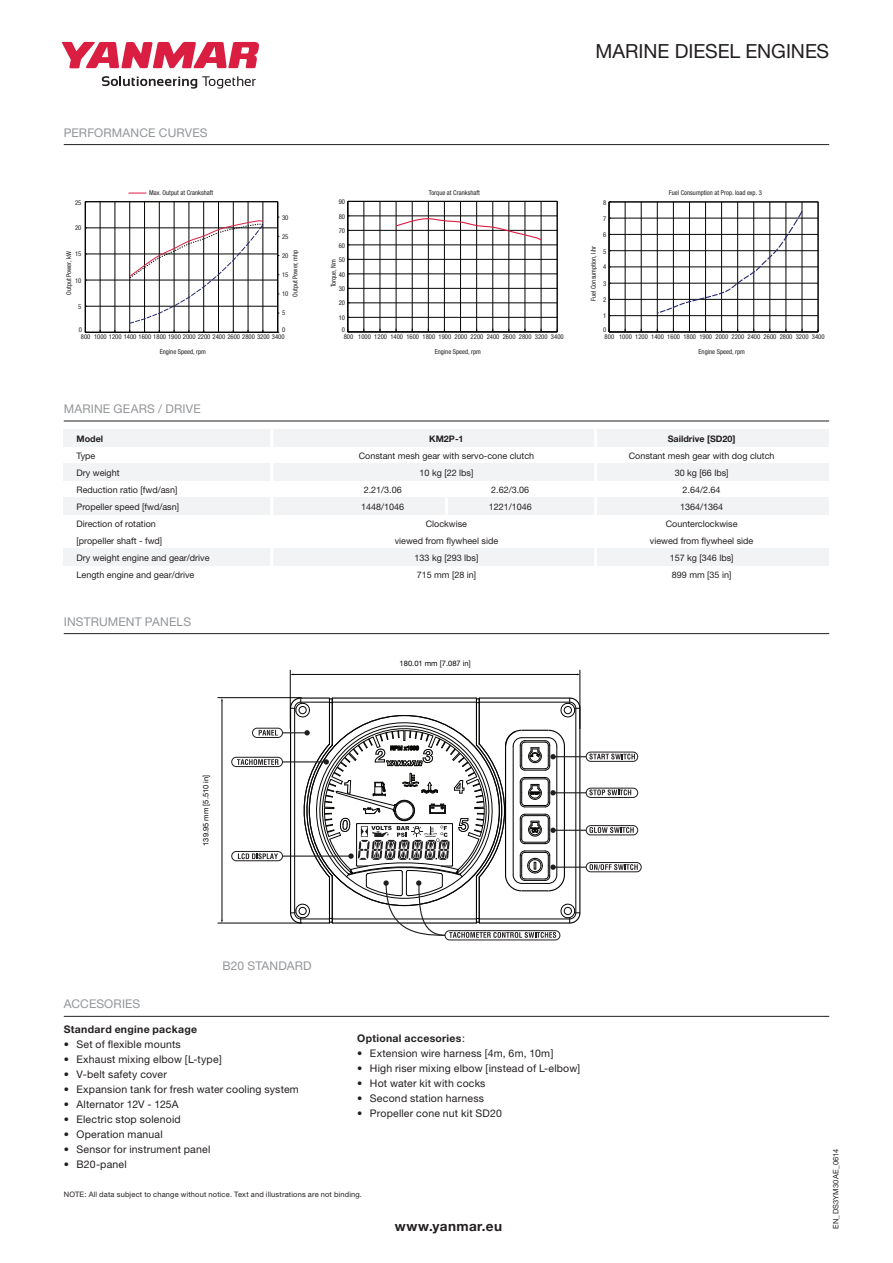
<style>
.page{position:relative;width:893px;height:1263px;background:#fff}
.page>*{position:absolute;margin:0;border:0;box-sizing:border-box;transform-origin:0 0}
.t1{font:19.5px "Helvetica Neue";letter-spacing:-.005em;color:#231f20}
.t2{font:700 13.5px "Helvetica Neue";letter-spacing:.03em;color:#231f20}
.t3{font:12px "Helvetica Neue";color:#939598}
.t4{font:10.5px "Helvetica Neue";letter-spacing:.02em;color:#231f20}
.t5{font:700 10.5px "Helvetica Neue";letter-spacing:.025em;color:#231f20}
.t6{font:9px/17px "Helvetica Neue";color:#231f20}
.t7{font:700 9px "Helvetica Neue";color:#231f20}
.t8{font:7.5px "Helvetica Neue";letter-spacing:.02em;color:#231f20}
.t9{font:7.5px "Helvetica Neue LT";color:#050504}
.t10{font:condensed 6.6px "Helvetica Neue";color:#231f20}
.s1{font-weight:400}
</style>
<div class="page">
<svg style="left:102px;top:76px;width:154px;height:13px"></svg>
<svg style="left:62px;top:42px;width:197px;height:26px"></svg>
<hr style="left:64px;top:144px;width:765px;height:1px;background:#231f20">
<hr style="left:64px;top:1016px;width:765px;height:1px;background:#231f20">
<div style="left:64px;top:549px;width:765px;height:17px;background:#f2f3f4"></div>
<div style="left:64px;top:429px;width:765px;height:17px;background:#f2f3f4"></div>
<div style="left:64px;top:463px;width:765px;height:17px;background:#f2f3f4"></div>
<div style="left:64px;top:497px;width:765px;height:17px;background:#f2f3f4"></div>
<hr style="left:64px;top:421px;width:765px;height:1px;background:#231f20">
<hr style="left:594px;top:429px;width:3px;height:154px;background:#fff">
<hr style="left:445px;top:497px;width:3px;height:17px;background:#fff">
<hr style="left:270px;top:429px;width:3px;height:154px;background:#fff">
<svg style="left:85px;top:201px;width:194px;height:132px"></svg>
<svg style="left:129px;top:193px;width:17px;height:1px"></svg>
<svg style="left:347px;top:201px;width:211px;height:132px"></svg>
<svg style="left:608px;top:201px;width:211px;height:132px"></svg>
<hr style="left:64px;top:633px;width:765px;height:1px;background:#231f20">
<div style="left:586px;top:752px;width:52px;height:9px;border:1px solid #211e1e;border-radius:5px"></div>
<div style="left:445px;top:930px;width:115px;height:10px;border:1px solid #211e1e;border-radius:5px"></div>
<div style="left:586px;top:788px;width:52px;height:10px;border:1px solid #211e1e;border-radius:5px"></div>
<div style="left:586px;top:825px;width:52px;height:10px;border:1px solid #211e1e;border-radius:5px"></div>
<div style="left:586px;top:862px;width:55px;height:10px;border:1px solid #211e1e;border-radius:5px"></div>
<div style="left:231px;top:851px;width:52px;height:10px;border:1px solid #211e1e;border-radius:5px"></div>
<div style="left:231px;top:757px;width:52px;height:10px;border:1px solid #211e1e;border-radius:5px"></div>
<svg style="left:589px;top:754px;width:46px;height:5px"></svg>
<svg style="left:589px;top:789px;width:42px;height:6px"></svg>
<svg style="left:589px;top:827px;width:45px;height:6px"></svg>
<svg style="left:589px;top:864px;width:49px;height:6px"></svg>
<hr style="left:553px;top:756px;width:33px;height:1px;background:#211e1e">
<hr style="left:553px;top:792px;width:33px;height:1px;background:#211e1e">
<hr style="left:553px;top:830px;width:33px;height:1px;background:#211e1e">
<hr style="left:553px;top:866px;width:33px;height:2px;background:#211e1e">
<svg style="left:237px;top:697px;width:344px;height:241px"></svg>
<hr style="left:290px;top:670px;width:1px;height:59px;background:#040503">
<hr style="left:580px;top:670px;width:1px;height:59px;background:#040503">
<hr style="left:293px;top:674px;width:285px;height:1px;background:#040503">
<hr style="left:217px;top:697px;width:85px;height:1px;background:#040503">
<hr style="left:217px;top:923px;width:85px;height:1px;background:#040503">
<hr style="left:222px;top:700px;width:1px;height:220px;background:#040503">
<h3 class="t3" style="left:64px;top:125px;width:18px">Performance</h3>
<h3 class="t3" style="left:159px;top:125px;width:18px">Curves</h3>
<h1 class="t1" style="left:596px;top:39px;width:235px">MARINE DIESEL ENGINES</h1>
<p class="t10" style="left:149px;top:189px;width:66px">Max. Output at Crankshaft</p>
<p class="t10" style="left:429px;top:189px;width:53px">Torque at Crankshaft</p>
<p class="t10" style="left:669px;top:189px;width:94px">Fuel Consumption at Prop. load exp. 3</p>
<p class="t10" style="left:75px;top:199px;width:8px">25</p>
<p class="t10" style="left:339px;top:198px;width:8px">90</p>
<p class="t10" style="left:603px;top:199px;width:5px">8</p>
<p class="t10" style="left:282px;top:214px;width:8px">30</p>
<p class="t10" style="left:339px;top:213px;width:8px">80</p>
<p class="t10" style="left:603px;top:215px;width:5px">7</p>
<p class="t10" style="left:75px;top:224px;width:8px">20</p>
<p class="t10" style="left:282px;top:233px;width:8px">25</p>
<p class="t10" style="left:339px;top:227px;width:8px">70</p>
<p class="t10" style="left:603px;top:231px;width:5px">6</p>
<p class="t10" style="left:339px;top:241px;width:8px">60</p>
<p class="t10" style="left:75px;top:250px;width:8px">15</p>
<p class="t10" style="left:65px;top:295px;width:45px;rotate:-90deg">Output Power, kW</p>
<p class="t10" style="left:75px;top:276px;width:8px">10</p>
<p class="t10" style="left:291px;top:297px;width:48px;rotate:-90deg">Output Power, mhp</p>
<p class="t10" style="left:330px;top:287px;width:30px;rotate:-90deg">Torque, Nm</p>
<p class="t10" style="left:282px;top:252px;width:8px">20</p>
<p class="t10" style="left:339px;top:256px;width:8px">50</p>
<p class="t10" style="left:339px;top:270px;width:8px">40</p>
<p class="t10" style="left:282px;top:271px;width:8px">15</p>
<p class="t10" style="left:339px;top:285px;width:8px">30</p>
<p class="t10" style="left:282px;top:289px;width:8px">10</p>
<p class="t10" style="left:78px;top:302px;width:5px">5</p>
<p class="t10" style="left:282px;top:309px;width:5px">5</p>
<p class="t10" style="left:339px;top:299px;width:8px">20</p>
<p class="t10" style="left:339px;top:314px;width:8px">10</p>
<p class="t10" style="left:590px;top:301px;width:57px;rotate:-90deg">Fuel Consumption, l/hr</p>
<p class="t10" style="left:603px;top:248px;width:5px">5</p>
<p class="t10" style="left:603px;top:263px;width:5px">4</p>
<p class="t10" style="left:603px;top:280px;width:5px">3</p>
<p class="t10" style="left:603px;top:296px;width:5px">2</p>
<p class="t10" style="left:603px;top:312px;width:5px">1</p>
<p class="t10" style="left:79px;top:326px;width:5px">0</p>
<p class="t10" style="left:282px;top:326px;width:5px">0</p>
<p class="t10" style="left:342px;top:326px;width:5px">0</p>
<p class="t10" style="left:603px;top:326px;width:5px">0</p>
<p class="t10" style="left:81px;top:332px;width:205px">800 1000 1200 1400 1600 1800 1900 2000 2200 2400 2600 2800 3200 3400</p>
<p class="t10" style="left:344px;top:332px;width:221px">800 1000 1200 1400 1600 1800 1900 2000 2200 2400 2600 2800 3200 3400</p>
<p class="t10" style="left:605px;top:332px;width:221px">800 1000 1200 1400 1600 1800 1900 2000 2200 2400 2600 2800 3200 3400</p>
<p class="t10" style="left:160px;top:348px;width:48px">Engine Speed, rpm</p>
<p class="t10" style="left:435px;top:348px;width:48px">Engine Speed, rpm</p>
<p class="t10" style="left:698px;top:348px;width:48px">Engine Speed, rpm</p>
<h3 class="t3" style="left:64px;top:402px;width:9px">marine</h3>
<h3 class="t3" style="left:114px;top:402px;width:10px">gears</h3>
<h3 class="t3" style="left:158px;top:402px;width:16px">/ drive</h3>
<p class="t7" style="left:77px;top:433px;width:28px">Model</p>
<p class="t6" style="left:77px;top:447px;width:135px">Type<br>Dry weight<br>Reduction ratio [fwd/asn]<br>Propeller speed [fwd/asn]<br>Direction of rotation<br>[propeller shaft - fwd]<br>Dry weight engine and gear/drive<br>Length engine and gear/drive</p>
<h3 class="t3" style="left:64px;top:614px;width:9px">instrument</h3>
<h3 class="t3" style="left:145px;top:614px;width:16px">Panels</h3>
<h3 class="t3" style="left:64px;top:997px;width:17px">Accesories</h3>
<p class="t9" style="left:201px;top:846px;width:73px;rotate:-90deg">139.95 mm [5.510 in]</p>
<h3 class="t3" style="left:223px;top:959px;width:34px">B20 standard</h3>
<p class="t5" style="left:64px;top:1023px;width:135px">Standard engine package</p>
<p class="t4" style="left:64px;top:1038px;width:118px">• Set of flexible mounts</p>
<p class="t4" style="left:64px;top:1053px;width:160px">• Exhaust mixing elbow [L-type]</p>
<p class="t4" style="left:64px;top:1068px;width:105px">• V-belt safety cover</p>
<p class="t4" style="left:64px;top:1083px;width:237px">• Expansion tank for fresh water cooling system</p>
<p class="t4" style="left:64px;top:1098px;width:116px">• Alternator 12V - 125A</p>
<p class="t4" style="left:64px;top:1113px;width:119px">• Electric stop solenoid</p>
<p class="t4" style="left:64px;top:1128px;width:100px">• Operation manual</p>
<p class="t4" style="left:64px;top:1143px;width:148px">• Sensor for instrument panel</p>
<p class="t4" style="left:64px;top:1158px;width:65px">• B20-panel</p>
<p class="t7" style="left:429px;top:433px;width:36px">KM2P-1</p>
<p class="t6" style="left:359px;top:447px;width:177px">Constant mesh gear with servo-cone clutch</p>
<p class="t6" style="left:420px;top:464px;width:55px">10 kg [22 lbs]</p>
<p class="t6" style="left:364px;top:481px;width:40px">2.21/3.06</p>
<p class="t6" style="left:361px;top:498px;width:45px">1448/1046</p>
<p class="t6" style="left:489px;top:481px;width:45px">2.62/3.06<br>1221/1046</p>
<p class="t6" style="left:395px;top:515px;width:105px;text-align:center">Clockwise<br>viewed from flywheel side<br>133 kg [293 lbs]<br>715 mm [28 in]</p>
<p class="t9" style="left:400px;top:659px;width:73px">180.01 mm [7.087 in]</p>
<p class="t5" style="left:357px;top:1031px;width:109px">Optional accesories<span class="s1">:</span></p>
<p class="t4" style="left:357px;top:1047px;width:198px">• Extension wire harness [4m, 6m, 10m]</p>
<p class="t4" style="left:357px;top:1062px;width:225px">• High riser mixing elbow [instead of L-elbow]</p>
<p class="t4" style="left:357px;top:1077px;width:130px">• Hot water kit with cocks</p>
<p class="t4" style="left:357px;top:1092px;width:128px">• Second station harness</p>
<p class="t4" style="left:357px;top:1107px;width:146px">• Propeller cone nut kit SD20</p>
<p class="t8" style="left:64px;top:1189px;width:300px">NOTE: All data subject to change without notice. Text and illustrations are not binding.</p>
<h2 class="t2" style="left:395px;top:1218px;width:109px">www.yanmar.eu</h2>
<p class="t7" style="left:668px;top:433px;width:69px">Saildrive [SD20]</p>
<p class="t6" style="left:629px;top:447px;width:147px;text-align:center">Constant mesh gear with dog clutch<br>30 kg [66 lbs]<br>2.64/2.64<br>1364/1364<br>Counterclockwise<br>viewed from flywheel side<br>157 kg [346 lbs]<br>899 mm [35 in]</p>
<p class="t8" style="left:831px;top:1229px;width:82px;rotate:-90deg">EN_DS3YM30AE_0614</p>
</div>
